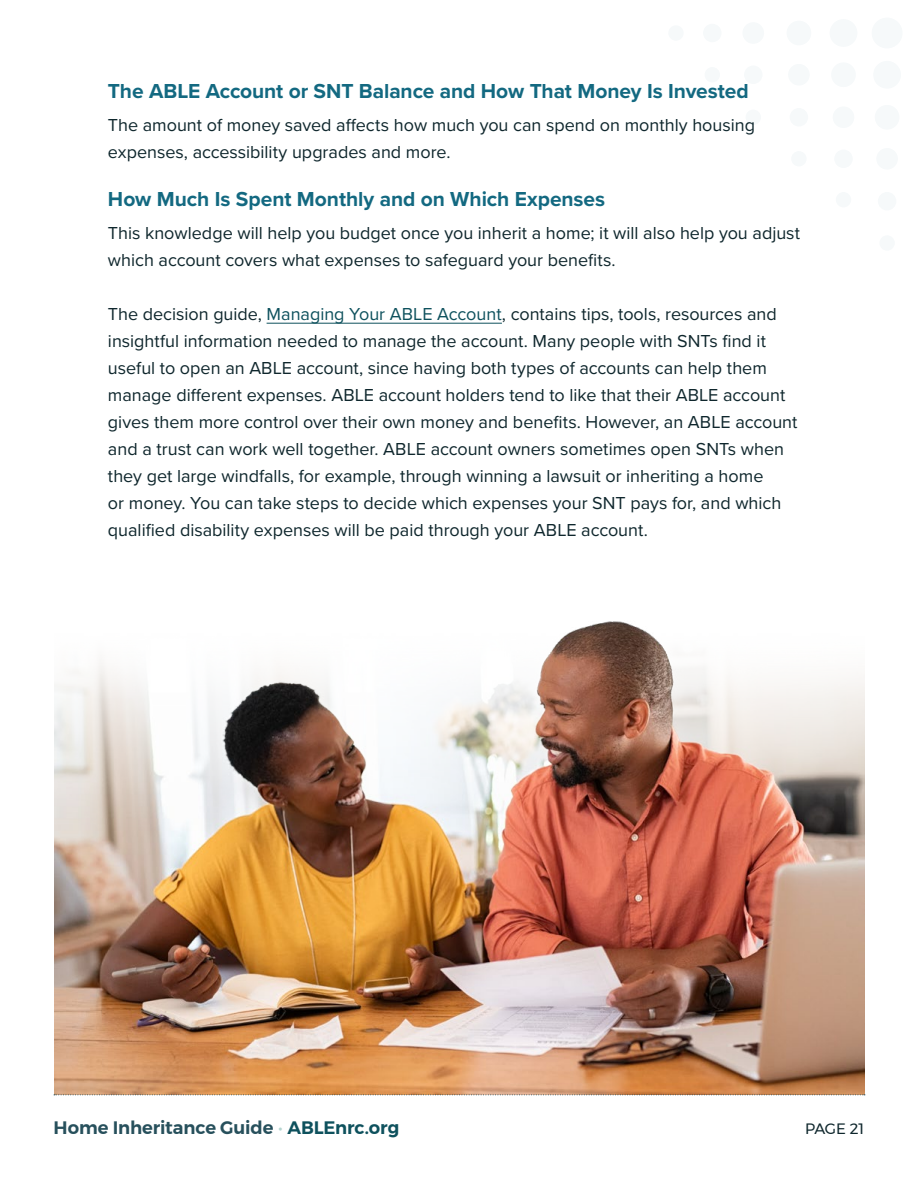
<style>
.page{position:relative;width:918px;height:1188px;background:#fff}
.page>*{position:absolute;margin:0;border:0;box-sizing:border-box;transform-origin:0 0}
.t1{font:700 21px "Proxima Nova";letter-spacing:-.005em;color:#136981}
.t2{font:18px/27px "Proxima Nova";color:#0f272d}
.t3{font:600 18px "Montserrat";letter-spacing:-.005em;color:#27505c}
.t4{font:15px "Montserrat";letter-spacing:-.02em;color:#0f272d}
.s1{color:#0e515d}
.s2{font-weight:400;color:#b5d5d0}
</style>
<div class="page">
<div style="left:872px;top:18px;width:31px;height:31px;background:#f6f9fa;border-radius:50%"></div>
<div style="left:876px;top:148px;width:22px;height:22px;background:#f6f9fa;border-radius:50%"></div>
<div style="left:833px;top:106px;width:21px;height:22px;background:#f6f9fa;border-radius:50%"></div>
<div style="left:788px;top:64px;width:22px;height:22px;background:#f6f9fa;border-radius:50%"></div>
<div style="left:742px;top:22px;width:22px;height:22px;background:#f6f9fa;border-radius:50%"></div>
<div style="left:873px;top:61px;width:28px;height:28px;background:#f6f9fa;border-radius:50%"></div>
<div style="left:830px;top:19px;width:27px;height:28px;background:#f6f9fa;border-radius:50%"></div>
<div style="left:878px;top:192px;width:18px;height:19px;background:#f6f9fa;border-radius:50%"></div>
<div style="left:834px;top:149px;width:19px;height:19px;background:#f6f9fa;border-radius:50%"></div>
<div style="left:790px;top:108px;width:18px;height:19px;background:#f6f9fa;border-radius:50%"></div>
<div style="left:744px;top:65px;width:19px;height:19px;background:#f6f9fa;border-radius:50%"></div>
<div style="left:703px;top:24px;width:19px;height:18px;background:#f6f9fa;border-radius:50%"></div>
<div style="left:875px;top:105px;width:25px;height:25px;background:#f6f9fa;border-radius:50%"></div>
<div style="left:831px;top:62px;width:25px;height:25px;background:#f6f9fa;border-radius:50%"></div>
<div style="left:787px;top:21px;width:24px;height:24px;background:#f6f9fa;border-radius:50%"></div>
<div style="left:879px;top:235px;width:16px;height:16px;background:#f6f9fa;border-radius:50%"></div>
<div style="left:836px;top:192px;width:15px;height:15px;background:#f6f9fa;border-radius:50%"></div>
<div style="left:791px;top:151px;width:16px;height:16px;background:#f6f9fa;border-radius:50%"></div>
<div style="left:746px;top:110px;width:15px;height:15px;background:#f6f9fa;border-radius:50%"></div>
<div style="left:705px;top:67px;width:15px;height:16px;background:#f6f9fa;border-radius:50%"></div>
<div style="left:668px;top:25px;width:16px;height:16px;background:#f6f9fa;border-radius:50%"></div>
<hr style="left:267px;top:323px;width:235px;height:1px;background:#0e515d">
<img style="left:53px;top:621px;width:813px;height:475px">
<h4 class="t1" style="left:108px;top:75px;width:642px">The ABLE Account or SNT Balance and How That Money Is Invested</h4>
<p class="t2" style="left:108px;top:111px;width:649px">The amount of money saved affects how much you can spend on monthly housing expenses, accessibility upgrades and more.</p>
<h4 class="t1" style="left:108px;top:183px;width:499px">How Much Is Spent Monthly and on Which Expenses</h4>
<p class="t2" style="left:108px;top:219px;width:694px">This knowledge will help you budget once you inherit a home; it will also help you adjust which account covers what expenses to safeguard your benefits.</p>
<p class="t2" style="left:108px;top:300px;width:691px">The decision guide, <span class="s1">Managing Your ABLE Account</span>, contains tips, tools, resources and insightful information needed to manage the account. Many people with SNTs find it useful to open an ABLE account, since having both types of accounts can help them manage different expenses. ABLE account holders tend to like that their ABLE account gives them more control over their own money and benefits. However, an ABLE account and a trust can work well together. ABLE account owners sometimes open SNTs when they get large windfalls, for example, through winning a lawsuit or inheriting a home<br>or money. You can take steps to decide which expenses your SNT pays for, and which qualified disability expenses will be paid through your ABLE account.</p>
<p class="t3" style="left:54px;top:1113px;width:347px">Home Inheritance Guide <span class="s2">•</span> <span class="s1">ABLEnrc.org</span></p>
<p class="t4" style="left:805px;top:1117px;width:60px">PAGE 21</p>
</div>
